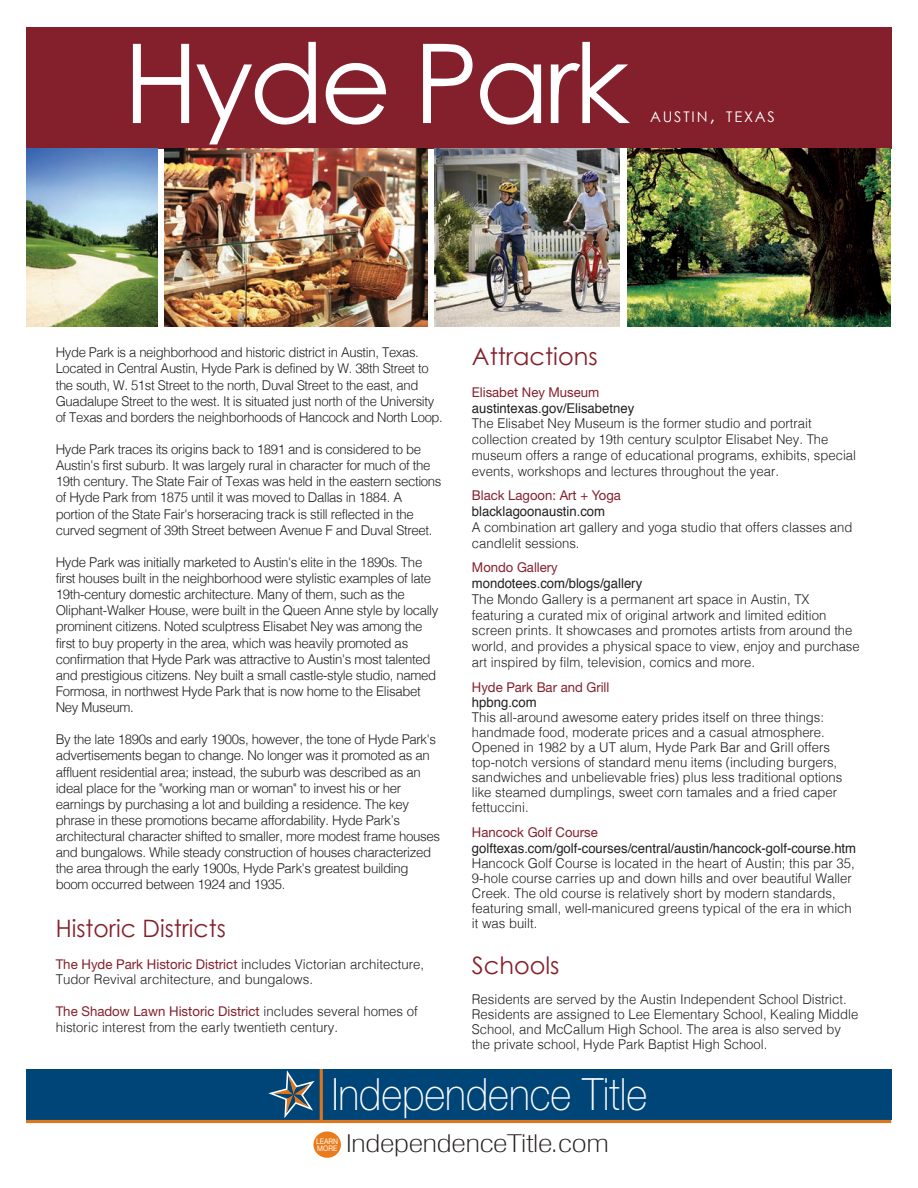
<style>
.page{position:relative;width:918px;height:1188px;background:#fff}
.page>*{position:absolute;margin:0;border:0;box-sizing:border-box;transform-origin:0 0}
.t1{font:110.25px "Century Gothic";letter-spacing:-.04em;color:#fff}
.t2{font:100 44.55px "Helvetica Neue";color:#fff;scale:.9 1}
.t3{font:100 condensed 24.75px "Helvetica Neue";letter-spacing:-.005em;color:#231f20;scale:1.4 1}
.t4{font:24px "Century Gothic";color:#84202b}
.t5{font:14.7px "Century Gothic";letter-spacing:.125em;color:#fff}
.t6{font:300 13.5px/15.8px "Helvetica";color:#231f20}
.t7{font:300 13.5px/16px "Helvetica";letter-spacing:-.025em;color:#231f20}
.t8{font:7.65px/6.9px "Helvetica Neue";color:#fff;scale:.9 1}
.s1{font-size:21px}
.s2{font-family:"Helvetica Neue";font-weight:400;color:#84202b}
.s3{font-weight:400}
</style>
<div class="page">
<div style="left:26px;top:27px;width:866px;height:122px;background:#84202b"></div>
<img style="left:165px;top:148px;width:263px;height:179px">
<img style="left:627px;top:149px;width:264px;height:178px">
<img style="left:434px;top:149px;width:186px;height:178px">
<img style="left:26px;top:148px;width:132px;height:179px">
<div style="left:26px;top:1069px;width:866px;height:51px;background:#004578"></div>
<svg style="left:268px;top:1070px;width:47px;height:48px"></svg>
<hr style="left:320px;top:1069px;width:3px;height:53px;background:#dc751b">
<div style="left:313px;top:1131px;width:28px;height:27px;background:#ea7c1d;border-radius:50%"></div>
<hr style="left:26px;top:1120px;width:865px;height:3px;background:#dc751b">
<p class="t1" style="left:123px;top:6px;width:507px">Hyde Park</p>
<p class="t5" style="left:650px;top:107px;width:126px">AUSTIN<span class="s1">,</span> TEXAS</p>
<p class="t4" style="left:472px;top:340px;width:127px">Attractions</p>
<p class="t6" style="left:472px;top:383px;width:386px"><span class="s2">Elisabet Ney Museum<br></span><span class="s3">austintexas.gov/Elisabetney<br></span>The Elisabet Ney Museum is the former studio and portrait collection created by 19th century sculptor Elisabet Ney. The museum offers a range of educational programs, exhibits, special events, workshops and lectures throughout the year.</p>
<p class="t6" style="left:472px;top:487px;width:382px"><span class="s2">Black Lagoon: Art + Yoga<br></span><span class="s3">blacklagoonaustin.com<br></span>A combination art gallery and yoga studio that offers classes and candlelit sessions.</p>
<p class="t6" style="left:472px;top:559px;width:389px"><span class="s2">Mondo Gallery<br></span><span class="s3">mondotees.com/blogs/gallery<br></span>The Mondo Gallery is a permanent art space in Austin, TX featuring a curated mix of original artwork and limited edition screen prints. It showcases and promotes artists from around the world, and provides a physical space to view, enjoy and purchase art inspired by film, television, comics and more.</p>
<p class="t6" style="left:472px;top:678px;width:372px;line-height:15.1px"><span class="s2">Hyde Park Bar and Grill<br></span><span class="s3">hpbng.com<br></span>This all-around awesome eatery prides itself on three things: handmade food, moderate prices and a casual atmosphere.<br>Opened in 1982 by a UT alum, Hyde Park Bar and Grill offers top-notch versions of standard menu items (including burgers, sandwiches and unbelievable fries) plus less traditional options like steamed dumplings, sweet corn tamales and a fried caper fettuccini.</p>
<p class="t6" style="left:472px;top:824px;width:386px;line-height:15.1px"><span class="s2">Hancock Golf Course </span><span class="s3">golftexas.com/golf-courses/central/austin/hancock-golf-course.htm </span>Hancock Golf Course is located in the heart of Austin; this par 35, 9-hole course carries up and down hills and over beautiful Waller Creek. The old course is relatively short by modern standards, featuring small, well-manicured greens typical of the era in which it was built.</p>
<p class="t4" style="left:472px;top:948px;width:89px">Schools</p>
<p class="t6" style="left:472px;top:991px;width:388px;line-height:15px">Residents are served by the Austin Independent School District.<br>Residents are assigned to Lee Elementary School, Kealing Middle School, and McCallum High School. The area is also served by the private school, Hyde Park Baptist High School.</p>
<p class="t2" style="left:332px;top:1068px;width:352px">Independence Title</p>
<p class="t8" style="left:316px;top:1138px;width:26px">LEARN<br>MORE</p>
<p class="t3" style="left:346px;top:1130px;width:189px">IndependenceTitle.com</p>
<p class="t7" style="left:56px;top:344px;width:389px">Hyde Park is a neighborhood and historic district in Austin, Texas.<br>Located in Central Austin, Hyde Park is defined by W. 38th Street to the south, W. 51st Street to the north, Duval Street to the east, and Guadalupe Street to the west. It is situated just north of the University of Texas and borders the neighborhoods of Hancock and North Loop.</p>
<p class="t7" style="left:56px;top:440px;width:387px">Hyde Park traces its origins back to 1891 and is considered to be Austin's first suburb. It was largely rural in character for much of the 19th century. The State Fair of Texas was held in the eastern sections of Hyde Park from 1875 until it was moved to Dallas in 1884. A portion of the State Fair's horseracing track is still reflected in the curved segment of 39th Street between Avenue F and Duval Street.</p>
<p class="t7" style="left:56px;top:553px;width:384px">Hyde Park was initially marketed to Austin's elite in the 1890s. The first houses built in the neighborhood were stylistic examples of late 19th-century domestic architecture. Many of them, such as the Oliphant-Walker House, were built in the Queen Anne style by locally prominent citizens. Noted sculptress Elisabet Ney was among the first to buy property in the area, which was heavily promoted as confirmation that Hyde Park was attractive to Austin's most talented and prestigious citizens. Ney built a small castle-style studio, named Formosa, in northwest Hyde Park that is now home to the Elisabet Ney Museum.</p>
<p class="t7" style="left:56px;top:731px;width:386px">By the late 1890s and early 1900s, however, the tone of Hyde Park's advertisements began to change. No longer was it promoted as an affluent residential area; instead, the suburb was described as an ideal place for the "working man or woman" to invest his or her earnings by purchasing a lot and building a residence. The key phrase in these promotions became affordability. Hyde Park’s architectural character shifted to smaller, more modest frame houses and bungalows. While steady construction of houses characterized the area through the early 1900s, Hyde Park's greatest building boom occurred between 1924 and 1935.</p>
<p class="t4" style="left:56px;top:912px;width:172px">Historic Districts</p>
<p class="t6" style="left:56px;top:955px;width:370px"><span class="s2">The Hyde Park Historic District</span> includes Victorian architecture,<br>Tudor Revival architecture, and bungalows.</p>
<p class="t6" style="left:56px;top:1002px;width:364px"><span class="s2">The Shadow Lawn Historic District</span> includes several homes of historic interest from the early twentieth century.</p>
</div>
